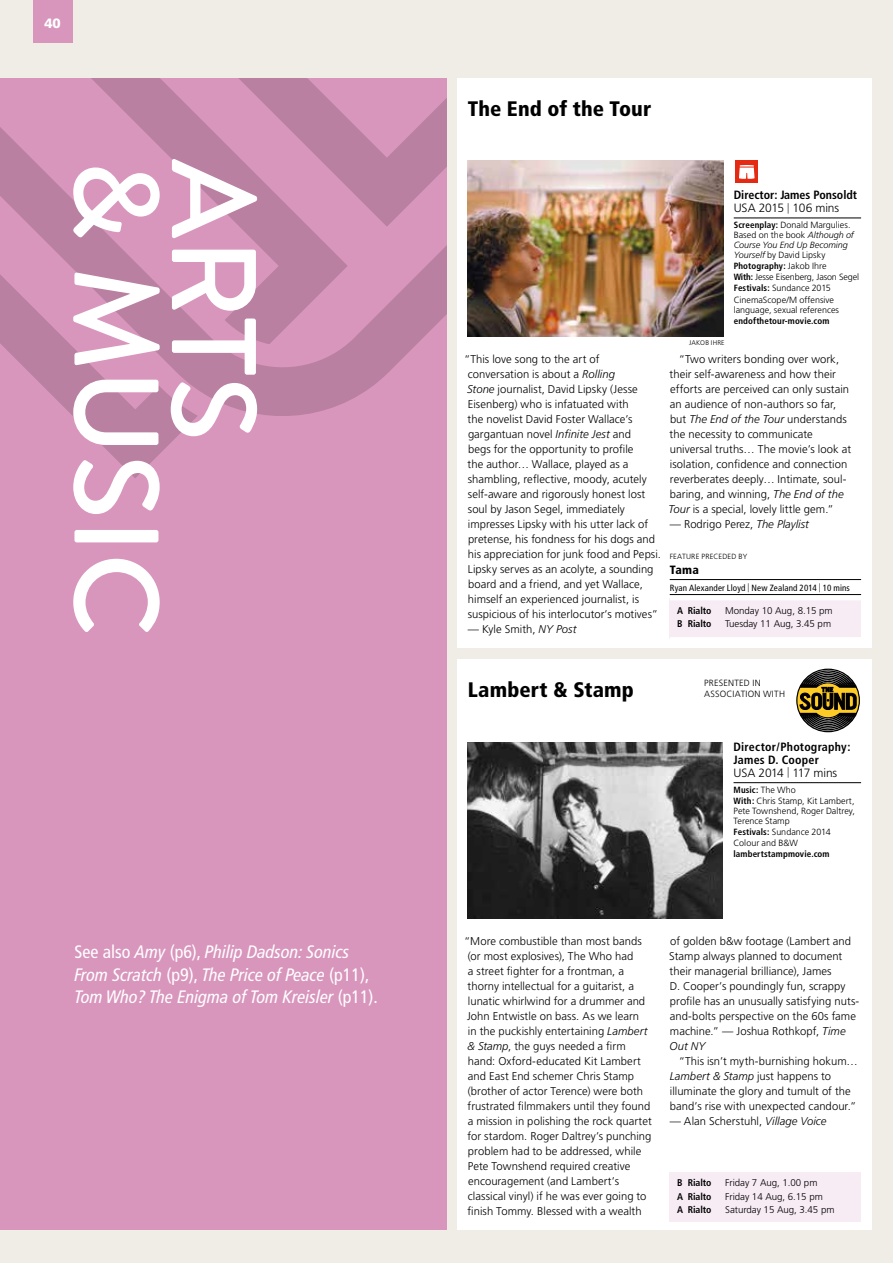
<style>
.page{position:relative;width:893px;height:1263px;background:#f0ede7}
.page>*{position:absolute;margin:0;border:0;box-sizing:border-box;transform-origin:0 0}
.t1{font:500 120px "Brandon Grotesque";letter-spacing:-.005em;color:#fff}
.t2{font:900 condensed 21px "Frutiger";letter-spacing:.01em;color:#000}
.t3{font:italic condensed 18px/22.5px "Frutiger LT Pro";color:#fff}
.t4{font:900 13.5px "Frutiger";color:#fff}
.t5{font:700 condensed 12px/13.2px "Frutiger";letter-spacing:.015em;color:#000}
.t6{font:900 condensed 12px "Frutiger";color:#000}
.t7{font:300 11.25px/15px "Frutiger LT Pro";letter-spacing:.005em;color:#000}
.t8{font:italic 300 11.25px "Frutiger";letter-spacing:.005em;color:#000}
.t9{font:300 9.75px "Frutiger";letter-spacing:-.005em;color:#000}
.t10{font:700 condensed 9.75px "Frutiger";letter-spacing:-.005em;color:#000}
.t11{font:300 9px/10.2px "Frutiger LT Pro";color:#000}
.t12{font:700 condensed 9px "Frutiger";letter-spacing:.015em;color:#000}
.t13{font:condensed 9px "Frutiger";letter-spacing:.015em;color:#000}
.t14{font:300 9px/10.5px "Frutiger";letter-spacing:.03em;color:#000}
.t15{font:italic 300 9px "Frutiger";color:#000}
.t16{font:300 7.5px "Frutiger";letter-spacing:.02em;color:#000}
.t17{font:300 6.75px "Frutiger";letter-spacing:.025em;color:#000}
.s1{font-family:"Frutiger";font-style:normal}
.s2{font-family:"Frutiger";font-style:italic}
.s3{font-weight:300;font-stretch:normal}
.s4{font-weight:300;font-size:10.5px}
.s5{font-family:"Frutiger";font-weight:700;font-stretch:condensed}
.s6{font-family:"Frutiger LT Pro";font-weight:300;font-stretch:normal}
.s7{font-family:"Frutiger LT Pro";font-style:normal}
.s8{font-weight:300}
</style>
<div class="page">
<div style="left:0;top:78px;width:446px;height:1151px;background:#d996bd"></div>
<svg style="left:0;top:78px;width:446px;height:400px"></svg>
<div style="left:33px;top:0;width:40px;height:43px;background:#d996bd"></div>
<div style="left:457px;top:78px;width:415px;height:570px;background:#fff"></div>
<div style="left:457px;top:659px;width:415px;height:570px;background:#fff"></div>
<hr style="left:733px;top:782px;width:128px;height:1px;background:#000">
<img style="left:468px;top:742px;width:255px;height:176px">
<div style="left:670px;top:1172px;width:191px;height:50px;background:#f7ebf4"></div>
<svg style="left:797px;top:669px;width:62px;height:63px"></svg>
<hr style="left:670px;top:579px;width:191px;height:1px;background:#000">
<hr style="left:670px;top:594px;width:191px;height:1px;background:#000">
<div style="left:670px;top:598px;width:191px;height:41px;background:#f7ebf4"></div>
<hr style="left:670px;top:597px;width:191px;height:3px;background:#fff">
<hr style="left:670px;top:637px;width:191px;height:4px;background:#fff">
<div style="left:735px;top:160px;width:23px;height:23px;background:#e52a13"></div>
<svg style="left:739px;top:165px;width:16px;height:14px"></svg>
<hr style="left:734px;top:218px;width:127px;height:1px;background:#000">
<img style="left:468px;top:161px;width:255px;height:176px">
<p class="t4" style="left:44px;top:15px;width:18px">40</p>
<h1 class="t1" style="left:199px;top:158px;width:480px;rotate:90deg">&amp; MUSIC</h1>
<h1 class="t1" style="left:296px;top:159px;width:284px;rotate:90deg">ARTS</h1>
<h3 class="t3" style="left:74px;top:941px;width:305px"><span class="s1">See also</span> Amy <span class="s1">(p6),</span> Philip Dadson: Sonics<br>From Scratch <span class="s1">(p9),</span> The Price of Peace <span class="s1">(p11),<br></span>Tom Who? The Enigma of Tom Kreisler <span class="s1">(p11).</span></h3>
<h2 class="t2" style="left:468px;top:96px;width:185px">The End of the Tour</h2>
<p class="t7" style="left:464px;top:352px;width:198px">“This love song to the art of conversation is about a <span class="s2">Rolling<br>Stone</span> journalist, David Lipsky (Jesse Eisenberg) who is infatuated with<br>the novelist David Foster Wallace’s gargantuan novel <span class="s2">Infinite Jest</span> and<br>begs for the opportunity to profile<br>the author… Wallace, played as a shambling, reflective, moody, acutely self-aware and rigorously honest lost soul by Jason Segel, immediately impresses Lipsky with his utter lack of pretense, his fondness for his dogs and his appreciation for junk food and Pepsi.<br>Lipsky serves as an acolyte, a sounding board and a friend, and yet Wallace, himself an experienced journalist, is suspicious of his interlocutor’s motives”</p>
<p class="t7" style="left:468px;top:622px;width:110px">— Kyle Smith, <span class="s2">NY Post</span></p>
<p class="t17" style="left:689px;top:339px;width:37px">JAKOB IHRE</p>
<p class="t5" style="left:734px;top:188px;width:125px">Director: James Ponsoldt<br><span class="s3">USA 2015</span> <span class="s4">|</span> <span class="s3">106 mins</span></p>
<p class="t11" style="left:734px;top:220px;width:122px"><span class="s5">Screenplay:</span> Donald Margulies.<br>Based on the book <span class="s2">Although of</span></p>
<p class="t15" style="left:734px;top:240px;width:116px">Course You End Up Becoming</p>
<p class="t11" style="left:734px;top:250px;width:93px"><span class="s2">Yourself</span> by David Lipsky</p>
<p class="t12" style="left:734px;top:261px;width:94px">Photography: <span class="s6">Jakob Ihre</span></p>
<p class="t11" style="left:734px;top:272px;width:127px;line-height:11.1px"><span class="s5">With:</span> Jesse Eisenberg, Jason Segel<br><span class="s5">Festivals:</span> Sundance 2015<br>CinemaScope/M offensive</p>
<p class="t11" style="left:734px;top:304px;width:107px">language, sexual references</p>
<p class="t12" style="left:734px;top:315px;width:97px">endofthetour-movie.com</p>
<p class="t7" style="left:670px;top:352px;width:181px;text-indent:9px">“Two writers bonding over work, their self-awareness and how their efforts are perceived can only sustain an audience of non-authors so far,</p>
<p class="t8" style="left:670px;top:413px;width:178px"><span class="s7">but</span> The End of the Tour <span class="s7">understands</span></p>
<p class="t7" style="left:668px;top:427px;width:184px">the necessity to communicate universal truths… The movie’s look at isolation, confidence and connection reverberates deeply… Intimate, soul&shy;baring, and winning, <span class="s2">The End of the Tour</span> is a special, lovely little gem.”</p>
<p class="t7" style="left:670px;top:517px;width:141px">— Rodrigo Perez, <span class="s2">The Playlist</span></p>
<p class="t16" style="left:670px;top:552px;width:79px">FEATURE PRECEDED BY</p>
<p class="t6" style="left:670px;top:563px;width:31px">Tama</p>
<p class="t13" style="left:670px;top:582px;width:182px">Ryan Alexander Lloyd <span class="s8">|</span> New Zealand 2014 <span class="s8">|</span> 10 mins</p>
<p class="t10" style="left:677px;top:605px;width:36px">A Rialto</p>
<p class="t9" style="left:725px;top:605px;width:109px">Monday 10 Aug, 8.15 pm</p>
<p class="t10" style="left:677px;top:618px;width:36px">B Rialto</p>
<p class="t9" style="left:725px;top:618px;width:107px">Tuesday 11 Aug, 3.45 pm</p>
<h2 class="t2" style="left:468px;top:677px;width:168px">Lambert &amp; Stamp</h2>
<p class="t14" style="left:704px;top:678px;width:82px">PRESENTED IN<br>ASSOCIATION WITH</p>
<p class="t5" style="left:733px;top:740px;width:118px">Director/Photography:<br>James D. Cooper<br><span class="s3">USA 2014</span> <span class="s4">|</span> <span class="s3">117 mins</span></p>
<p class="t12" style="left:733px;top:784px;width:64px">Music: <span class="s6">The Who</span></p>
<p class="t11" style="left:733px;top:795px;width:123px;text-align:justify"><span class="s5">With:</span> Chris Stamp, Kit Lambert, Pete Townshend, Roger Daltrey, Terence Stamp</p>
<p class="t11" style="left:733px;top:826px;width:99px;line-height:11.1px"><span class="s5">Festivals:</span> Sundance 2014<br>Colour and B&amp;W</p>
<p class="t12" style="left:733px;top:849px;width:98px">lambertstampmovie.com</p>
<p class="t7" style="left:464px;top:933px;width:189px">“More combustible than most bands (or most explosives), The Who had<br>a street fighter for a frontman, a thorny intellectual for a guitarist, a lunatic whirlwind for a drummer and John Entwistle on bass. As we learn<br>in the puckishly entertaining <span class="s2">Lambert &amp; Stamp</span>, the guys needed a firm hand: Oxford-educated Kit Lambert and East End schemer Chris Stamp (brother of actor Terence) were both frustrated filmmakers until they found a mission in polishing the rock quartet for stardom. Roger Daltrey’s punching problem had to be addressed, while Pete Townshend required creative encouragement (and Lambert’s classical vinyl) if he was ever going to finish Tommy. Blessed with a wealth</p>
<p class="t7" style="left:669px;top:933px;width:192px">of golden b&amp;w footage (Lambert and Stamp always planned to document their managerial brilliance), James<br>D. Cooper’s poundingly fun, scrappy profile has an unusually satisfying nuts&shy;and-bolts perspective on the 60s fame machine.” — Joshua Rothkopf, <span class="s2">Time</span></p>
<p class="t8" style="left:669px;top:1039px;width:37px">Out NY</p>
<p class="t7" style="left:679px;top:1053px;width:180px">“This isn’t myth-burnishing hokum…</p>
<p class="t8" style="left:670px;top:1069px;width:163px">Lambert &amp; Stamp <span class="s7">just happens to</span></p>
<p class="t7" style="left:670px;top:1083px;width:188px">illuminate the glory and tumult of the band’s rise with unexpected candour.”</p>
<p class="t7" style="left:670px;top:1113px;width:158px">— Alan Scherstuhl, <span class="s2">Village Voice</span></p>
<p class="t10" style="left:677px;top:1177px;width:36px">B Rialto</p>
<p class="t9" style="left:725px;top:1177px;width:94px">Friday 7 Aug, 1.00 pm</p>
<p class="t10" style="left:677px;top:1190px;width:36px">A Rialto</p>
<p class="t9" style="left:725px;top:1191px;width:99px">Friday 14 Aug, 6.15 pm</p>
<p class="t10" style="left:677px;top:1204px;width:36px">A Rialto</p>
<p class="t9" style="left:725px;top:1204px;width:111px">Saturday 15 Aug, 3.45 pm</p>
</div>
